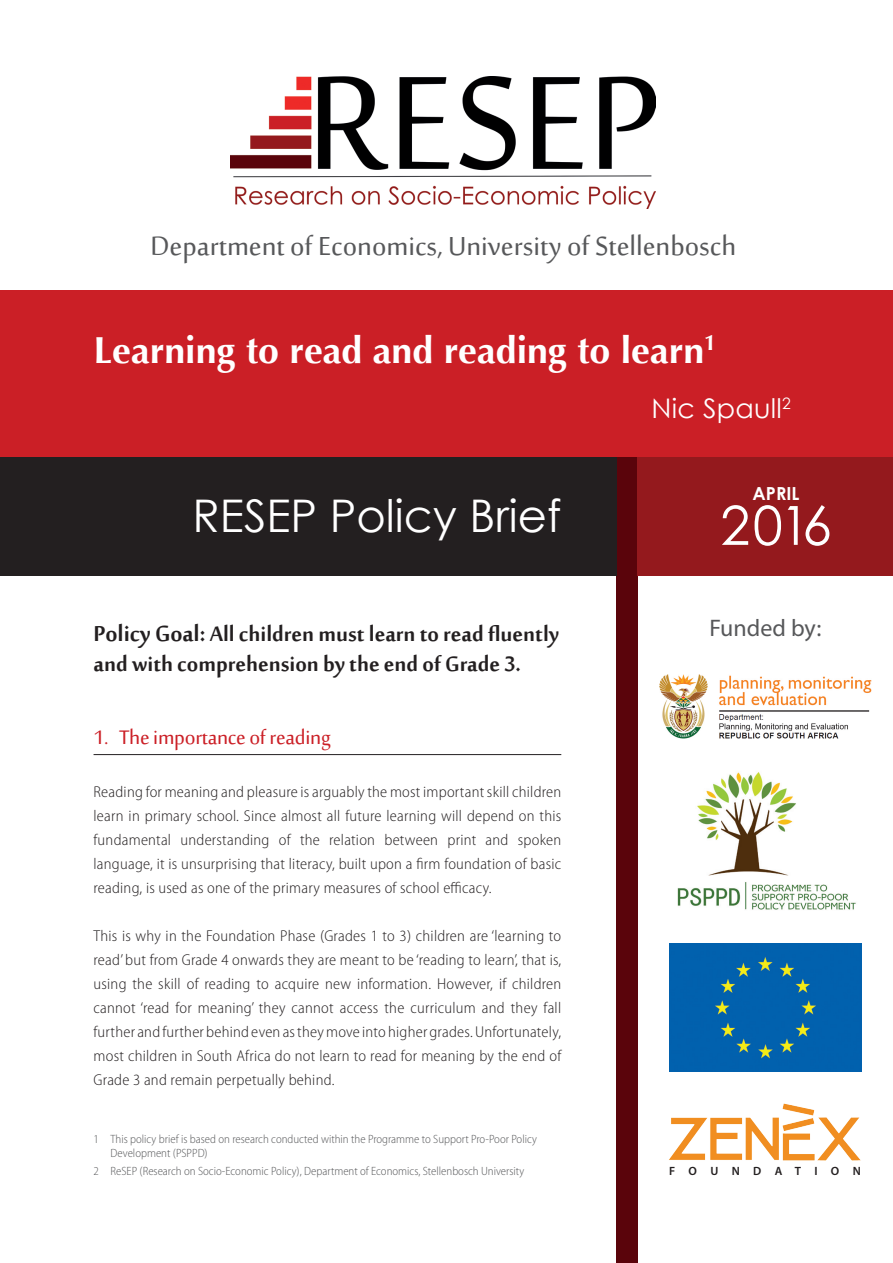
<style>
.page{position:relative;width:893px;height:1263px;background:#fff}
.page>*{position:absolute;margin:0;border:0;box-sizing:border-box;transform-origin:0 0}
.t1{font:54px "Century Gothic";color:#fff}
.t2{font:45px "Century Gothic";color:#fff}
.t3{font:700 37.5px "Optima";color:#fff}
.t4{font:36px "Sakkal Majalla";color:#57585a}
.TITLE_headB{font:700 28.5px/30px "Sakkal Majalla";color:#231f20}
.A_HEAD{font:27px "Sakkal Majalla";letter-spacing:-.01em;color:#cb1f26}
.AUTHOR{font:27px "Century Gothic";letter-spacing:.01em;color:#fff}
.t5{font:24px "Myriad Pro";color:#57585a}
.t6{font:700 18px "Century Gothic";color:#fff}
.BODY{font:300 semi-condensed 15.75px/24px "Myriad Pro";letter-spacing:.015em;color:#231f20;text-align:justify}
.FOOTNOTE_2{font:300 semi-condensed 12px/13.5px "Myriad Pro";color:#57585a}
.t7{font:600 12px "Myriad Pro";letter-spacing:1.115em;color:#231f20}
.s1{font-size:30px}
</style>
<div class="page">
<div style="left:616px;top:451px;width:22px;height:812px;background:#5a040b"></div>
<img style="left:231px;top:77px;width:425px;height:132px">
<div style="left:0;top:456px;width:617px;height:119px;background:#231f20"></div>
<div style="left:638px;top:456px;width:255px;height:119px;background:#94191d"></div>
<div style="left:0;top:290px;width:893px;height:166px;background:#cb1f26"></div>
<hr style="left:94px;top:754px;width:467px;height:1px;background:#231f20">
<img style="left:659px;top:674px;width:213px;height:64px">
<div style="left:669px;top:944px;width:193px;height:127px;background:#0161ae"></div>
<img style="left:677px;top:772px;width:179px;height:138px">
<img style="left:669px;top:1103px;width:192px;height:58px">
<p class="t4" style="left:150px;top:227px;width:587px">Department of Economics, University of Stellenbosch</p>
<p class="t3" style="left:94px;top:328px;width:624px">Learning to read and reading to learn<sup>1</sup></p>
<p class="AUTHOR" style="left:652px;top:392px;width:141px">Nic Spaull<sup>2</sup></p>
<p class="t2" style="left:193px;top:489px;width:370px">RESEP Policy Brief</p>
<p class="TITLE_headB" style="left:94px;top:621px;width:467px"><span class="s1">Policy Goal:</span> All children must learn to read fluently and with comprehension by the end of Grade 3.</p>
<p class="A_HEAD" style="left:94px;top:722px;width:239px">1. The importance of reading</p>
<p class="BODY" style="left:94px;top:779px;width:469px">Reading for meaning and pleasure is arguably the most important skill children learn in primary school. Since almost all future learning will depend on this fundamental understanding of the relation between print and spoken language, it is unsurprising that literacy, built upon a firm foundation of basic reading, is used as one of the primary measures of school efficacy.</p>
<p class="BODY" style="left:94px;top:923px;width:469px">This is why in the Foundation Phase (Grades 1 to 3) children are ‘learning to read’ but from Grade 4 onwards they are meant to be ‘reading to learn’, that is, using the skill of reading to acquire new information. However, if children cannot ‘read for meaning’ they cannot access the curriculum and they fall further and further behind even as they move into higher grades. Unfortunately, most children in South Africa do not learn to read for meaning by the end of Grade 3 and remain perpetually behind.</p>
<p class="FOOTNOTE_2" style="left:111px;top:1132px;width:428px;text-indent:-17px">1 This policy brief is based on research conducted within the Programme to Support Pro-Poor Policy<br>Development (PSPPD)</p>
<p class="FOOTNOTE_2" style="left:94px;top:1164px;width:432px">2 ReSEP (Research on Socio-Economic Policy), Department of Economics, Stellenbosch University</p>
<p class="t6" style="left:753px;top:482px;width:48px">APRIL</p>
<p class="t1" style="left:720px;top:492px;width:113px">2016</p>
<p class="t5" style="left:709px;top:613px;width:113px">Funded by:</p>
<p class="t7" style="left:669px;top:1163px;width:193px">FOUNDATION</p>
</div>
